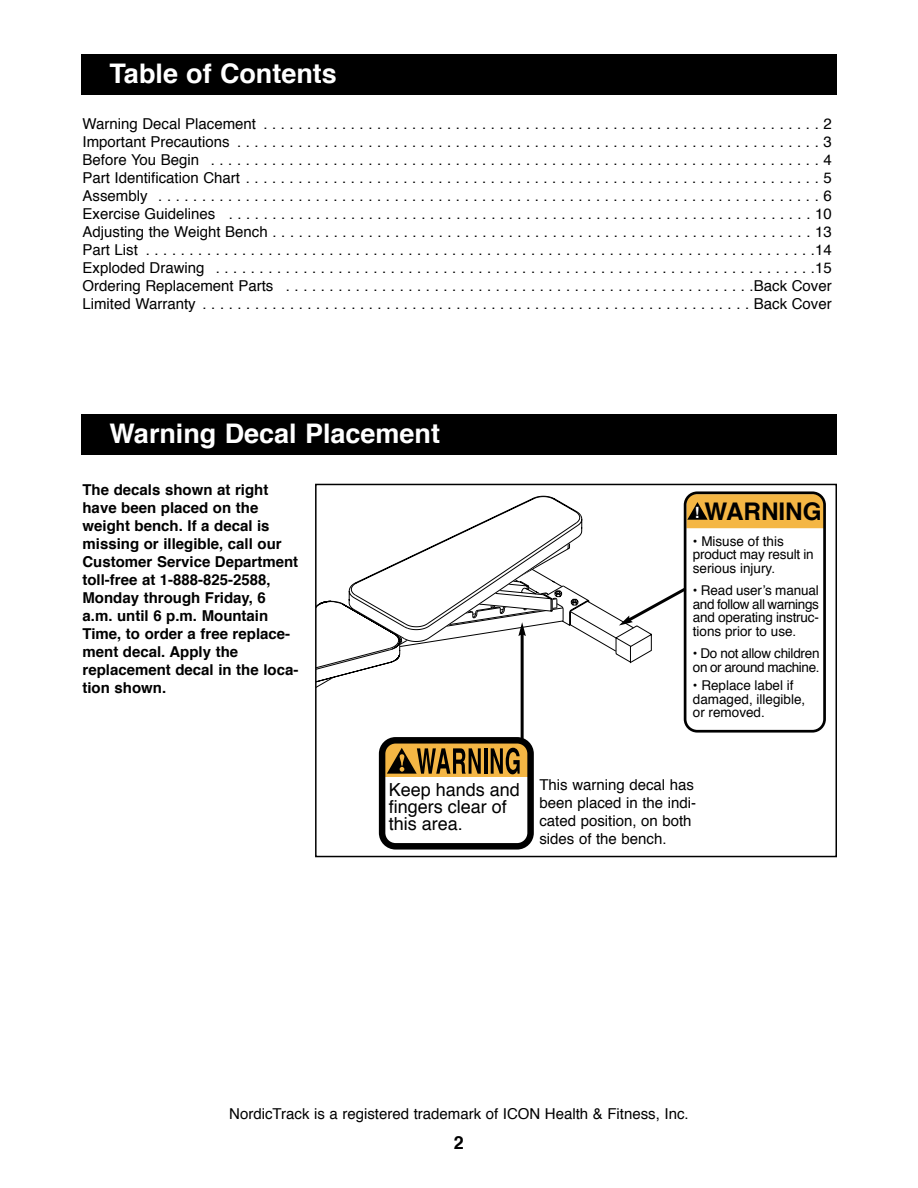
<style>
.page{position:relative;width:918px;height:1188px;background:#fff}
.page>*{position:absolute;margin:0;border:0;box-sizing:border-box;transform-origin:0 0}
.t1{font:700 27px "Helvetica";color:#fff}
.t2{font:700 24.3px "Helvetica";color:#000}
.t3{font:18px/16.6px "Helvetica";color:#000}
.t4{font:700 18px "Helvetica";color:#000}
.t5{font:15px/18px "Helvetica";color:#000;text-align:justify}
.t6{font:700 15px/18px "Helvetica";color:#000}
.t7{font:13.5px/13.5px "Helvetica";letter-spacing:-.015em;color:#000}
.s1{font-size:15.6px;color:#fff}
</style>
<div class="page">
<div style="left:81px;top:54px;width:756px;height:40px;background:#000"></div>
<div style="left:81px;top:414px;width:756px;height:41px;background:#000"></div>
<div style="left:315px;top:484px;width:522px;height:373px;border:2px solid #000"></div>
<div style="left:379px;top:737px;width:155px;height:113px;border:6px solid #000;border-radius:14px"></div>
<svg style="left:317px;top:494px;width:508px;height:345px"></svg>
<div style="left:538px;top:778px;width:160px;height:73px;background:#fff"></div>
<h1 class="t1" style="left:110px;top:62px;width:229px">Table of Contents</h1>
<p class="t5" style="left:82px;top:116px;width:751px">Warning Decal Placement . . . . . . . . . . . . . . . . . . . . . . . . . . . . . . . . . . . . . . . . . . . . . . . . . . . . . . . . . . . . . . . . 2<br>Important Precautions . . . . . . . . . . . . . . . . . . . . . . . . . . . . . . . . . . . . . . . . . . . . . . . . . . . . . . . . . . . . . . . . . . . 3<br>Before You Begin . . . . . . . . . . . . . . . . . . . . . . . . . . . . . . . . . . . . . . . . . . . . . . . . . . . . . . . . . . . . . . . . . . . . . . 4<br>Part Identification Chart . . . . . . . . . . . . . . . . . . . . . . . . . . . . . . . . . . . . . . . . . . . . . . . . . . . . . . . . . . . . . . . . . . 5<br>Assembly . . . . . . . . . . . . . . . . . . . . . . . . . . . . . . . . . . . . . . . . . . . . . . . . . . . . . . . . . . . . . . . . . . . . . . . . . . . . 6<br>Exercise Guidelines . . . . . . . . . . . . . . . . . . . . . . . . . . . . . . . . . . . . . . . . . . . . . . . . . . . . . . . . . . . . . . . . . . . 10<br>Adjusting the Weight Bench . . . . . . . . . . . . . . . . . . . . . . . . . . . . . . . . . . . . . . . . . . . . . . . . . . . . . . . . . . . . . . 13<br>Part List . . . . . . . . . . . . . . . . . . . . . . . . . . . . . . . . . . . . . . . . . . . . . . . . . . . . . . . . . . . . . . . . . . . . . . . . . . . . .14<br>Exploded Drawing . . . . . . . . . . . . . . . . . . . . . . . . . . . . . . . . . . . . . . . . . . . . . . . . . . . . . . . . . . . . . . . . . . . . .15<br>Ordering Replacement Parts . . . . . . . . . . . . . . . . . . . . . . . . . . . . . . . . . . . . . . . . . . . . . . . . . . . . . .Back Cover Limited Warranty . . . . . . . . . . . . . . . . . . . . . . . . . . . . . . . . . . . . . . . . . . . . . . . . . . . . . . . . . . . . . . . Back Cover</p>
<h1 class="t1" style="left:110px;top:422px;width:332px">Warning Decal Placement</h1>
<p class="t6" style="left:82px;top:482px;width:217px">The decals shown at right have been placed on the weight bench. If a decal is missing or illegible, call our<br>Customer Service Department toll-free at 1-888-825-2588,<br>Monday through Friday, 6 a.m. until 6 p.m. Mountain<br>Time, to order a free replace&shy;ment decal. Apply the replacement decal in the loca&shy;tion shown.</p>
<h2 class="t2" style="left:695px;top:501px;width:128px"><span class="s1">!</span> WARNING</h2>
<p class="t7" style="left:693px;top:535px;width:122px">• Misuse of this product may result in serious injury.</p>
<p class="t7" style="left:693px;top:585px;width:128px;text-align:justify">• Read user’s manual and follow all warnings and operating instruc&shy;tions prior to use.</p>
<p class="t7" style="left:693px;top:648px;width:128px">• Do not allow children on or around machine.</p>
<p class="t7" style="left:693px;top:680px;width:114px">• Replace label if damaged, illegible, or removed.</p>
<p class="t3" style="left:389px;top:783px;width:133px">Keep hands and fingers clear of this area.</p>
<p class="t5" style="left:539px;top:777px;width:158px;text-align:left">This warning decal has been placed in the indi&shy;cated position, on both sides of the bench.</p>
<p class="t5" style="left:229px;top:1106px;width:461px">NordicTrack is a registered trademark of ICON Health &amp; Fitness, Inc.</p>
<p class="t4" style="left:454px;top:1135px;width:12px">2</p>
</div>
